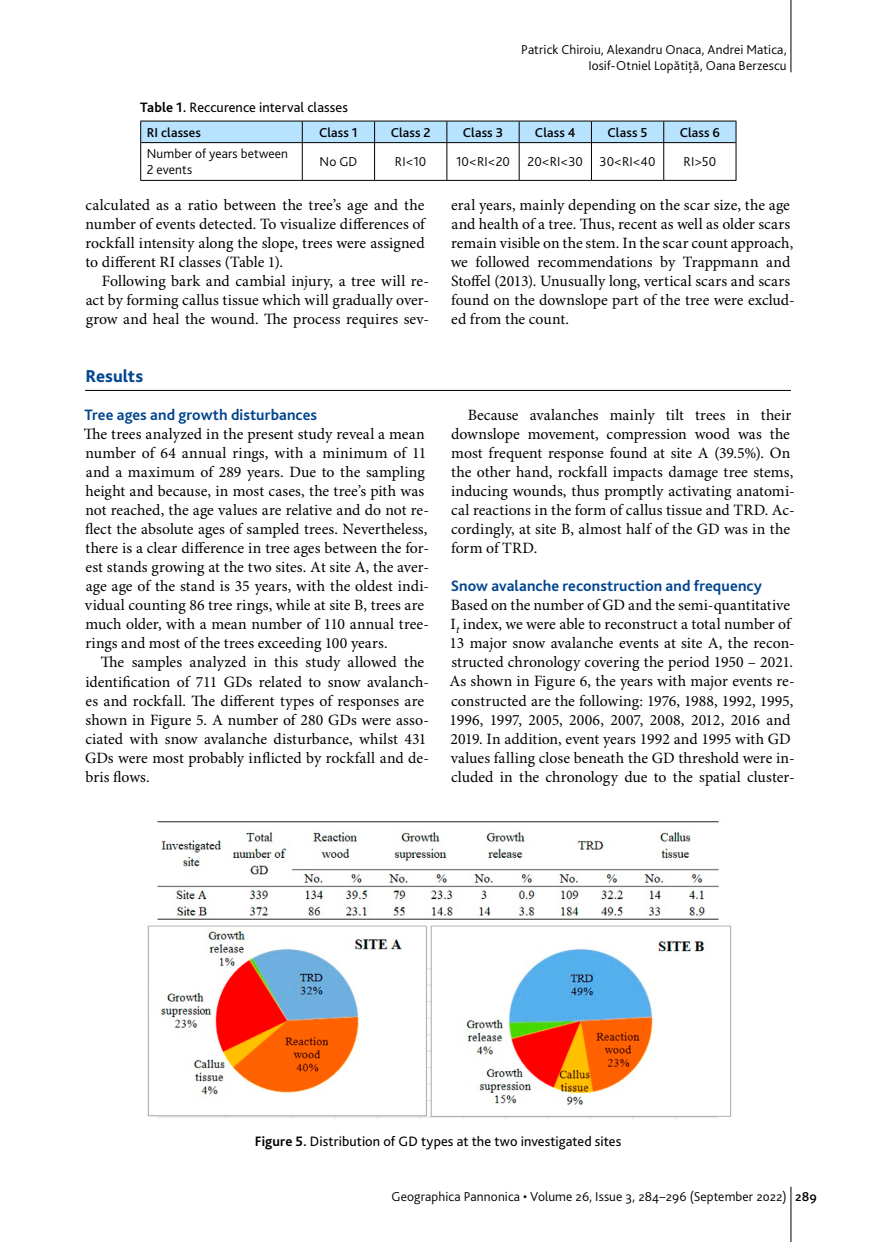
<style>
.page{position:relative;width:876px;height:1242px;background:#fff}
.page>*{position:absolute;margin:0;border:0;box-sizing:border-box;transform-origin:0 0}
.t1{font:800 18px "Bliss Pro";color:#00448f}
.t2{font:15.75px/19px "Minion Pro";letter-spacing:.005em;color:#000}
.t3{font:700 15.75px "Bliss Pro";letter-spacing:.005em;color:#00448f}
.t4{font:14.25px "Bliss Pro";letter-spacing:.005em;color:#000}
.t5{font:300 13.5px/16.2px "Bliss Pro";letter-spacing:.01em;color:#000;text-align:right}
.t6{font:500 13.5px "Bliss Pro";letter-spacing:.01em;color:#000}
.s1{font-weight:700}
.s2{font-weight:500}
</style>
<div class="page">
<hr style="left:791px;top:0;width:1px;height:72px;background:#000">
<hr style="left:791px;top:1186px;width:1px;height:56px;background:#000">
<hr style="left:85px;top:390px;width:706px;height:1px;background:#000">
<hr style="left:140px;top:143px;width:1px;height:37px;background:#000">
<hr style="left:736px;top:143px;width:1px;height:37px;background:#000">
<hr style="left:140px;top:180px;width:162px;height:1px;background:#000">
<hr style="left:302px;top:180px;width:73px;height:1px;background:#000">
<hr style="left:375px;top:180px;width:72px;height:1px;background:#000">
<hr style="left:447px;top:180px;width:72px;height:1px;background:#000">
<hr style="left:519px;top:180px;width:72px;height:1px;background:#000">
<hr style="left:591px;top:180px;width:73px;height:1px;background:#000">
<hr style="left:664px;top:180px;width:72px;height:1px;background:#000">
<svg style="left:140px;top:121px;width:597px;height:22px;background:#b0d9f3"></svg>
<hr style="left:141px;top:142px;width:161px;height:1px;background:#000">
<hr style="left:302px;top:142px;width:73px;height:1px;background:#000">
<hr style="left:302px;top:143px;width:1px;height:37px;background:#000">
<hr style="left:375px;top:142px;width:72px;height:1px;background:#000">
<hr style="left:374px;top:143px;width:1px;height:37px;background:#000">
<hr style="left:447px;top:142px;width:72px;height:1px;background:#000">
<hr style="left:447px;top:143px;width:1px;height:37px;background:#000">
<hr style="left:519px;top:142px;width:72px;height:1px;background:#000">
<hr style="left:519px;top:143px;width:1px;height:37px;background:#000">
<hr style="left:591px;top:142px;width:73px;height:1px;background:#000">
<hr style="left:591px;top:143px;width:1px;height:37px;background:#000">
<hr style="left:664px;top:142px;width:72px;height:1px;background:#000">
<hr style="left:663px;top:143px;width:1px;height:37px;background:#000">
<img style="left:147px;top:821px;width:585px;height:299px">
<p class="t5" style="left:521px;top:41px;width:267px">Patrick Chiroiu, Alexandru Onaca, Andrei Matica,<br>Iosif-Otniel Lopătiţă, Oana Berzescu</p>
<p class="t4" style="left:140px;top:99px;width:209px"><span class="s1">Table 1.</span> Reccurence interval classes</p>
<p class="t6" style="left:147px;top:124px;width:56px">RI classes</p>
<p class="t6" style="left:319px;top:124px;width:40px">Class 1</p>
<p class="t6" style="left:391px;top:124px;width:41px">Class 2</p>
<p class="t6" style="left:463px;top:124px;width:42px">Class 3</p>
<p class="t6" style="left:535px;top:124px;width:42px">Class 4</p>
<p class="t6" style="left:608px;top:124px;width:41px">Class 5</p>
<p class="t6" style="left:680px;top:124px;width:42px">Class 6</p>
<p class="t5" style="left:147px;top:145px;width:143px;text-align:left">Number of years between<br>2 events</p>
<p class="t5" style="left:319px;top:153px;width:39px">No GD</p>
<p class="t5" style="left:395px;top:153px;width:33px">RI&lt;10</p>
<p class="t5" style="left:456px;top:153px;width:55px">10&lt;RI&lt;20</p>
<p class="t5" style="left:527px;top:153px;width:130px">20&lt;RI&lt;30 30&lt;RI&lt;40</p>
<p class="t5" style="left:684px;top:153px;width:34px">RI&gt;50</p>
<p class="t2" style="left:85px;top:196px;width:341px;text-align:justify">calculated as a ratio between the tree’s age and the number of events detected. To visualize differences of rockfall intensity along the slope, trees were assigned to different RI classes (Table 1).</p>
<p class="t2" style="left:86px;top:272px;width:345px;text-align:justify;text-indent:16px">Following bark and cambial injury, a tree will re&shy;act by forming callus tissue which will gradually over&shy;grow and heal the wound. The process requires sev-</p>
<p class="t1" style="left:85px;top:364px;width:59px">Results</p>
<p class="t3" style="left:84px;top:405px;width:234px">Tree ages and growth disturbances</p>
<p class="t2" style="left:84px;top:425px;width:347px">The trees analyzed in the present study reveal a mean number of 64 annual rings, with a minimum of 11 and a maximum of 289 years. Due to the sampling height and because, in most cases, the tree’s pith was not reached, the age values are relative and do not re&shy;flect the absolute ages of sampled trees. Nevertheless, there is a clear difference in tree ages between the for&shy;est stands growing at the two sites. At site A, the aver&shy;age age of the stand is 35 years, with the oldest indi&shy;vidual counting 86 tree rings, while at site B, trees are much older, with a mean number of 110 annual tree&shy;rings and most of the trees exceeding 100 years.</p>
<p class="t2" style="left:85px;top:653px;width:345px;text-indent:16px">The samples analyzed in this study allowed the identification of 711 GDs related to snow avalanch&shy;es and rockfall. The different types of responses are shown in Figure 5. A number of 280 GDs were asso&shy;ciated with snow avalanche disturbance, whilst 431<br>GDs were most probably inflicted by rockfall and de&shy;bris flows.</p>
<p class="t2" style="left:451px;top:196px;width:345px">eral years, mainly depending on the scar size, the age and health of a tree. Thus, recent as well as older scars remain visible on the stem. In the scar count approach, we followed recommendations by Trappmann and Stoffel (2013). Unusually long, vertical scars and scars found on the downslope part of the tree were exclud&shy;ed from the count.</p>
<p class="t2" style="left:451px;top:406px;width:345px;text-indent:17px">Because avalanches mainly tilt trees in their downslope movement, compression wood was the most frequent response found at site A (39.5%). On the other hand, rockfall impacts damage tree stems, inducing wounds, thus promptly activating anatomi&shy;cal reactions in the form of callus tissue and TRD. Ac&shy;cordingly, at site B, almost half of the GD was in the form of TRD.</p>
<p class="t3" style="left:451px;top:576px;width:313px">Snow avalanche reconstruction and frequency</p>
<p class="t2" style="left:449px;top:596px;width:347px">Based on the number of GD and the semi-quantitative I<sub>t</sub> index, we were able to reconstruct a total number of 13 major snow avalanche events at site A, the recon&shy;structed chronology covering the period 1950 – 2021.<br>As shown in Figure 6, the years with major events re&shy;constructed are the following: 1976, 1988, 1992, 1995, 1996, 1997, 2005, 2006, 2007, 2008, 2012, 2016 and 2019. In addition, event years 1992 and 1995 with GD values falling close beneath the GD threshold were in&shy;cluded in the chronology due to the spatial cluster-</p>
<p class="t4" style="left:255px;top:1132px;width:368px"><span class="s1">Figure 5.</span> Distribution of GD types at the two investigated sites</p>
<p class="t5" style="left:392px;top:1187px;width:427px">Geographica Pannonica • Volume 26, Issue 3, 284–296 (September 2022) <span class="s2">289</span></p>
</div>
